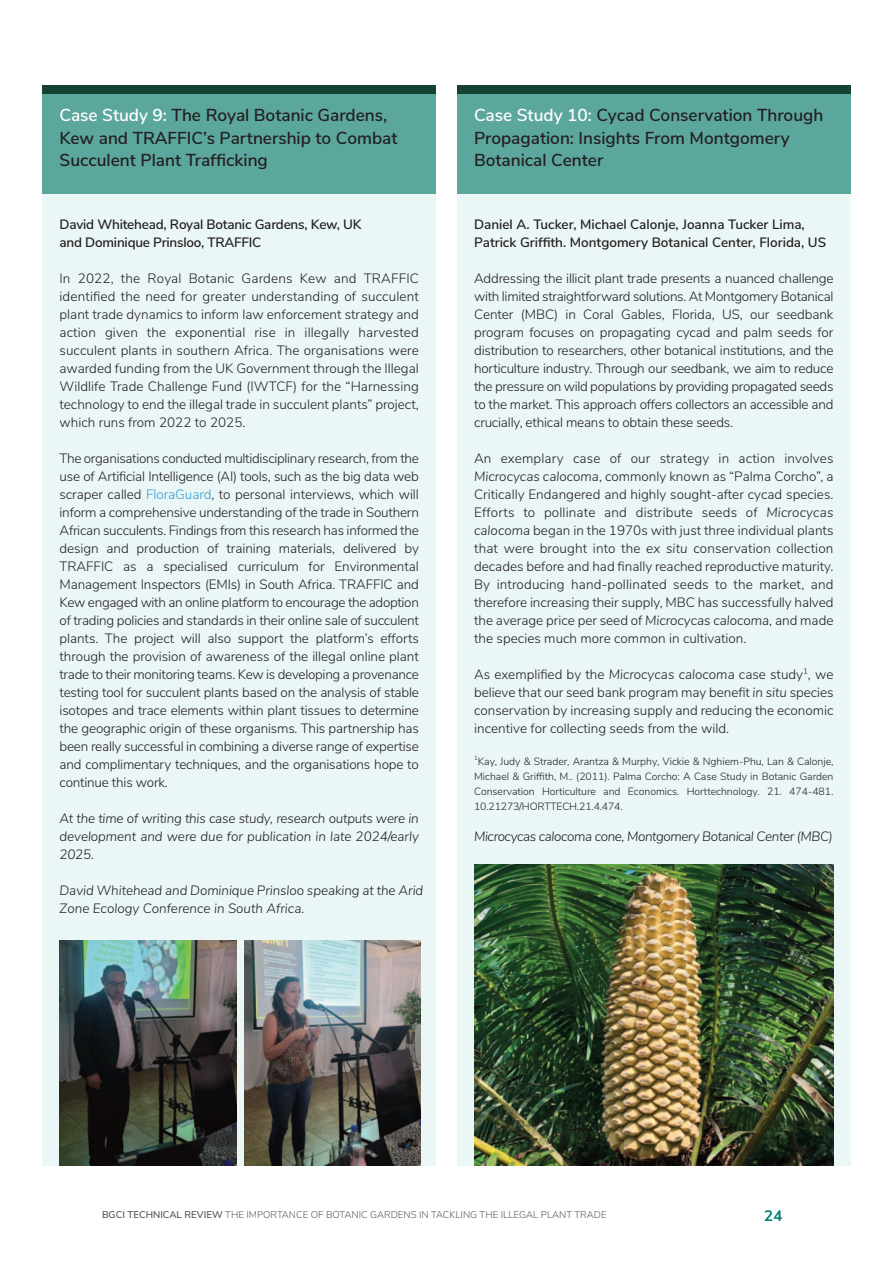
<style>
.page{position:relative;width:893px;height:1263px;background:#fff}
.page>*{position:absolute;margin:0;border:0;box-sizing:border-box;transform-origin:0 0}
.t1{font:600 17.25px/22.5px "Nunito Sans";color:#231f20}
.t2{font:700 15px "Muli";color:#007e7a}
.t3{font:300 13.5px/18px "Nunito Sans";color:#231f20;text-align:justify}
.t4{font:italic 300 13.5px/18px "Nunito Sans";letter-spacing:-.005em;color:#231f20;text-align:justify}
.t5{font:600 13.5px/18px "Nunito Sans";color:#231f20}
.t6{font:italic 300 13.5px "Nunito Sans";letter-spacing:-.03em;color:#231f20}
.t7{font:300 10.5px/15px "Nunito Sans";letter-spacing:-.005em;color:#231f20;text-align:justify}
.t8{font:300 9.75px "Nunito Sans";color:#57585a}
.s1{color:#fff}
.s2{color:#329dd7}
.s3{font-style:italic}
.s4{font-weight:600}
</style>
<div class="page">
<div style="left:457px;top:175px;width:393px;height:990px;background:#ebf6f6"></div>
<img style="left:474px;top:865px;width:359px;height:300px">
<div style="left:457px;top:85px;width:393px;height:108px;background:#5ca79d"></div>
<div style="left:457px;top:85px;width:393px;height:9px;background:#154231"></div>
<div style="left:43px;top:139px;width:393px;height:1026px;background:#ebf6f6"></div>
<div style="left:43px;top:85px;width:393px;height:108px;background:#5ca79d"></div>
<div style="left:43px;top:85px;width:393px;height:9px;background:#154231"></div>
<img style="left:60px;top:941px;width:176px;height:224px">
<img style="left:244px;top:941px;width:177px;height:224px">
<p class="t1" style="left:60px;top:105px;width:339px"><span class="s1">Case Study 9:</span> The Royal Botanic Gardens,<br>Kew and TRAFFIC’s Partnership to Combat<br>Succulent Plant Trafficking</p>
<p class="t5" style="left:60px;top:217px;width:304px">David Whitehead, Royal Botanic Gardens, Kew, UK</p>
<p class="t5" style="left:60px;top:235px;width:203px">and Dominique Prinsloo, TRAFFIC</p>
<p class="t3" style="left:60px;top:271px;width:361px">In 2022, the Royal Botanic Gardens Kew and TRAFFIC identified the need for greater understanding of succulent plant trade dynamics to inform law enforcement strategy and action given the exponential rise in illegally harvested succulent plants in southern Africa. The organisations were awarded funding from the UK Government through the Illegal Wildlife Trade Challenge Fund (IWTCF) for the “Harnessing technology to end the illegal trade in succulent plants” project, which runs from 2022 to 2025.</p>
<p class="t3" style="left:60px;top:451px;width:361px">The organisations conducted multidisciplinary research, from the use of Artificial Intelligence (AI) tools, such as the big data web scraper called <span class="s2">FloraGuard</span>, to personal interviews, which will inform a comprehensive understanding of the trade in Southern African succulents. Findings from this research has informed the design and production of training materials, delivered by TRAFFIC as a specialised curriculum for Environmental Management Inspectors (EMIs) in South Africa. TRAFFIC and Kew engaged with an online platform to encourage the adoption of trading policies and standards in their online sale of succulent plants. The project will also support the platform’s efforts through the provision of awareness of the illegal online plant trade to their monitoring teams. Kew is developing a provenance testing tool for succulent plants based on the analysis of stable isotopes and trace elements within plant tissues to determine the geographic origin of these organisms. This partnership has been really successful in combining a diverse range of expertise and complimentary techniques, and the organisations hope to continue this work.</p>
<p class="t4" style="left:60px;top:811px;width:361px">At the time of writing this case study, research outputs were in development and were due for publication in late 2024/early 2025.</p>
<p class="t4" style="left:60px;top:883px;width:365px">David Whitehead and Dominique Prinsloo speaking at the Arid<br>Zone Ecology Conference in South Africa.</p>
<p class="t1" style="left:474px;top:105px;width:351px"><span class="s1">Case Study 10:</span> Cycad Conservation Through<br>Propagation: Insights From Montgomery<br>Botanical Center</p>
<p class="t5" style="left:474px;top:217px;width:354px">Daniel A. Tucker, Michael Calonje, Joanna Tucker Lima,<br>Patrick Griffith. Montgomery Botanical Center, Florida, US</p>
<p class="t3" style="left:474px;top:271px;width:361px">Addressing the illicit plant trade presents a nuanced challenge with limited straightforward solutions. At Montgomery Botanical Center (MBC) in Coral Gables, Florida, US, our seedbank program focuses on propagating cycad and palm seeds for distribution to researchers, other botanical institutions, and the horticulture industry. Through our seedbank, we aim to reduce the pressure on wild populations by providing propagated seeds to the market. This approach offers collectors an accessible and crucially, ethical means to obtain these seeds.</p>
<p class="t3" style="left:474px;top:451px;width:361px">An exemplary case of our strategy in action involves <span class="s3">Microcycas calocoma</span>, commonly known as “Palma Corcho”, a Critically Endangered and highly sought-after cycad species.<br>Efforts to pollinate and distribute seeds of <span class="s3">Microcycas calocoma</span> began in the 1970s with just three individual plants that were brought into the <span class="s3">ex situ</span> conservation collection decades before and had finally reached reproductive maturity.<br>By introducing hand-pollinated seeds to the market, and therefore increasing their supply, MBC has successfully halved the average price per seed of <span class="s3">Microcycas calocoma</span>, and made the species much more common in cultivation.</p>
<p class="t3" style="left:474px;top:667px;width:361px">As exemplified by the <span class="s3">Microcycas calocoma</span> case study<sup>1</sup>, we believe that our seed bank program may benefit <span class="s3">in situ</span> species conservation by increasing supply and reducing the economic incentive for collecting seeds from the wild.</p>
<p class="t7" style="left:474px;top:754px;width:361px"><sup>1</sup>Kay, Judy &amp; Strader, Arantza &amp; Murphy, Vickie &amp; Nghiem-Phu, Lan &amp; Calonje, Michael &amp; Griffith, M.. (2011). Palma Corcho: A Case Study in Botanic Garden Conservation Horticulture and Economics. Horttechnology. 21. 474-481.<br>10.21273/HORTTECH.21.4.474.</p>
<p class="t6" style="left:474px;top:832px;width:360px">Microcycas calocoma cone, Montgomery Botanical Center (MBC)</p>
<p class="t8" style="left:102px;top:1211px;width:506px"><span class="s4">BGCI TECHNICAL REVIEW</span> THE IMPORTANCE OF BOTANIC GARDENS IN TACKLING THE ILLEGAL PLANT TRADE</p>
<p class="t2" style="left:764px;top:1210px;width:20px">24</p>
</div>
